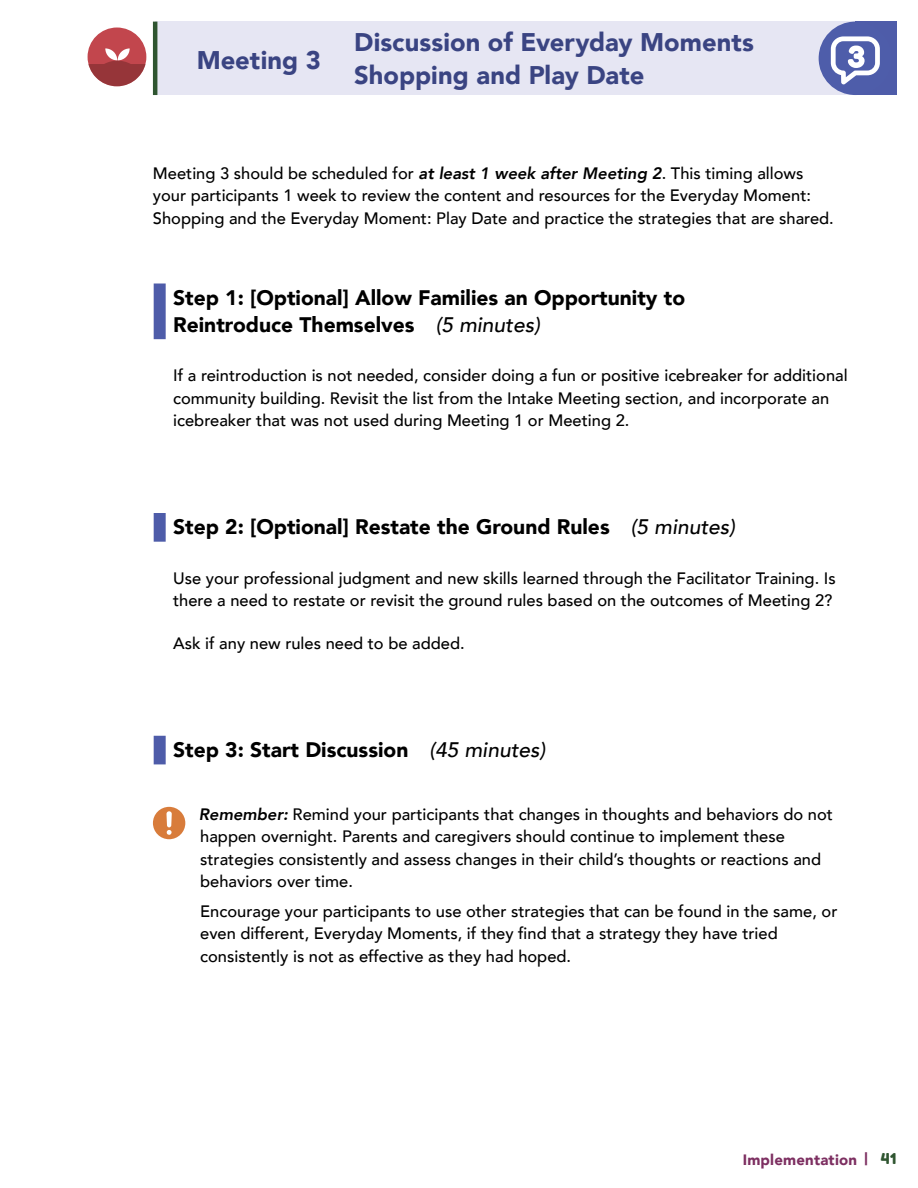
<style>
.page{position:relative;width:918px;height:1188px;background:#fff}
.page>*{position:absolute;margin:0;border:0;box-sizing:border-box;transform-origin:0 0}
.t1{font:900 25.5px "Avenir";color:#3a4482}
.Heading_4_-_Meeting_Steps__Blue_Bar{font:900 21px/27px "Avenir";color:#000}
.Body_Text_-_Meeting_Icon_Indent{font:500 16.5px/22.5px "Avenir";color:#000}
.Body_Text_-_Meeting_Steps_Indent{font:500 16.5px/22.5px "Avenir";color:#000}
.Body_Text{font:500 16.5px/22.5px "Avenir";color:#000}
.t2{font:900 15px "Avenir";letter-spacing:.015em;color:#7d2f61}
.s1{font-weight:800;font-style:italic}
.s2{font-weight:500;font-style:italic}
.s3{font-size:13.05px}
.s4{font-family:"Fredoka One";font-weight:400;color:#2f5530}
</style>
<div class="page">
<div style="left:155px;top:22px;width:741px;height:73px;background:#e6e6f3"></div>
<hr style="left:153px;top:24px;width:4px;height:69px;background:#2f5530">
<div style="left:855px;top:22px;width:41px;height:73px;background:#4e5ca9"></div>
<div style="left:819px;top:22px;width:73px;height:73px;background:#4e5daa;border-radius:50%"></div>
<svg style="left:831px;top:36px;width:49px;height:48px"></svg>
<div style="left:88px;top:28px;width:58px;height:58px;background:#c2464d;border-radius:29px"></div>
<svg style="left:88px;top:48px;width:57px;height:38px"></svg>
<div style="left:154px;top:284px;width:12px;height:55px;background:#4e5ca9"></div>
<div style="left:154px;top:513px;width:12px;height:29px;background:#4e5ca9"></div>
<div style="left:154px;top:736px;width:12px;height:28px;background:#4e5ca9"></div>
<div style="left:153px;top:807px;width:32px;height:32px;background:#d87c3b;border-radius:50%"></div>
<svg style="left:166px;top:811px;width:6px;height:24px"></svg>
<h1 class="t1" style="left:197px;top:38px;width:126px">Meeting 3</h1>
<h1 class="t1" style="left:354px;top:20px;width:401px">Discussion of Everyday Moments</h1>
<h1 class="t1" style="left:354px;top:53px;width:292px">Shopping and Play Date</h1>
<p class="Body_Text" style="left:153px;top:161px;width:682px">Meeting 3 should be scheduled for <span class="s1">at least 1 week after Meeting 2</span>. This timing allows your participants 1 week to review the content and resources for the Everyday Moment:<br>Shopping and the Everyday Moment: Play Date and practice the strategies that are shared.</p>
<h4 class="Heading_4_-_Meeting_Steps__Blue_Bar" style="left:173px;top:283px;width:514px">Step 1: [Optional] Allow Families an Opportunity to<br>Reintroduce Themselves <span class="s2">(5 minutes)</span></h4>
<p class="Body_Text_-_Meeting_Steps_Indent" style="left:173px;top:363px;width:676px">If a reintroduction is not needed, consider doing a fun or positive icebreaker for additional community building. Revisit the list from the Intake Meeting section, and incorporate an icebreaker that was not used during Meeting 1 or Meeting 2.</p>
<h4 class="Heading_4_-_Meeting_Steps__Blue_Bar" style="left:173px;top:513px;width:563px">Step 2: [Optional] Restate the Ground Rules <span class="s2">(5 minutes)</span></h4>
<p class="Body_Text_-_Meeting_Steps_Indent" style="left:173px;top:566px;width:664px">Use your professional judgment and new skills learned through the Facilitator Training. Is there a need to restate or revisit the ground rules based on the outcomes of Meeting 2?</p>
<p class="Body_Text_-_Meeting_Steps_Indent" style="left:173px;top:631px;width:293px">Ask if any new rules need to be added.</p>
<h4 class="Heading_4_-_Meeting_Steps__Blue_Bar" style="left:173px;top:735px;width:374px">Step 3: Start Discussion <span class="s2">(45 minutes)</span></h4>
<p class="Body_Text_-_Meeting_Icon_Indent" style="left:199px;top:802px;width:636px"><span class="s1">Remember:</span> Remind your participants that changes in thoughts and behaviors do not happen overnight. Parents and caregivers should continue to implement these strategies consistently and assess changes in their child’s thoughts or reactions and behaviors over time.</p>
<p class="Body_Text_-_Meeting_Icon_Indent" style="left:200px;top:899px;width:639px">Encourage your participants to use other strategies that can be found in the same, or even different, Everyday Moments, if they find that a strategy they have tried consistently is not as effective as they had hoped.</p>
<p class="t2" style="left:743px;top:1147px;width:155px">Implementation <span class="s3">|</span> <span class="s4">41</span></p>
</div>
